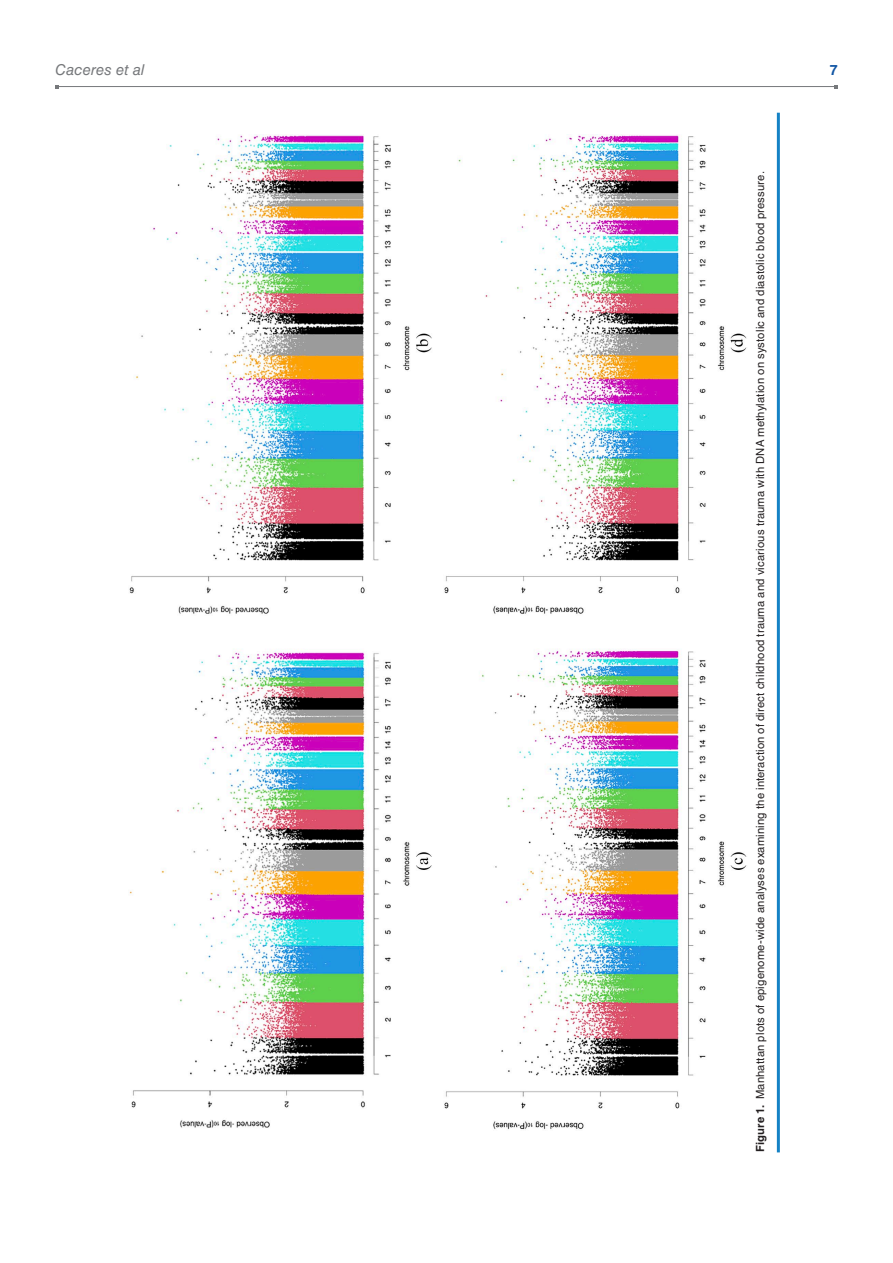
<style>
.page{position:relative;width:893px;height:1263px;background:#fff}
.page>*{position:absolute;margin:0;border:0;box-sizing:border-box;transform-origin:0 0}
.t1{font:italic 15px "Helvetica LT Std";color:#76787b}
.t2{font:700 14.25px "Helvetica LT Std";color:#1055a4}
.t3{font:11.25px "Helvetica LT Std";letter-spacing:.015em;color:#231f20}
.s1{font-weight:700}
</style>
<div class="page">
<hr style="left:57px;top:86px;width:779px;height:1px;background:#76787b">
<hr style="left:777px;top:113px;width:3px;height:1039px;background:#1582c5">
<img style="left:129px;top:135px;width:618px;height:995px">
<h1 class="t1" style="left:55px;top:61px;width:91px">Caceres et al</h1>
<p class="t2" style="left:830px;top:61px;width:9px">7</p>
<p class="t3" style="left:754px;top:1152px;width:982px;rotate:-90deg"><span class="s1">Figure 1.</span> Manhattan plots of epigenome-wide analyses examining the interaction of direct childhood trauma and vicarious trauma with DNA methylation on systolic and diastolic blood pressure.</p>
</div>
